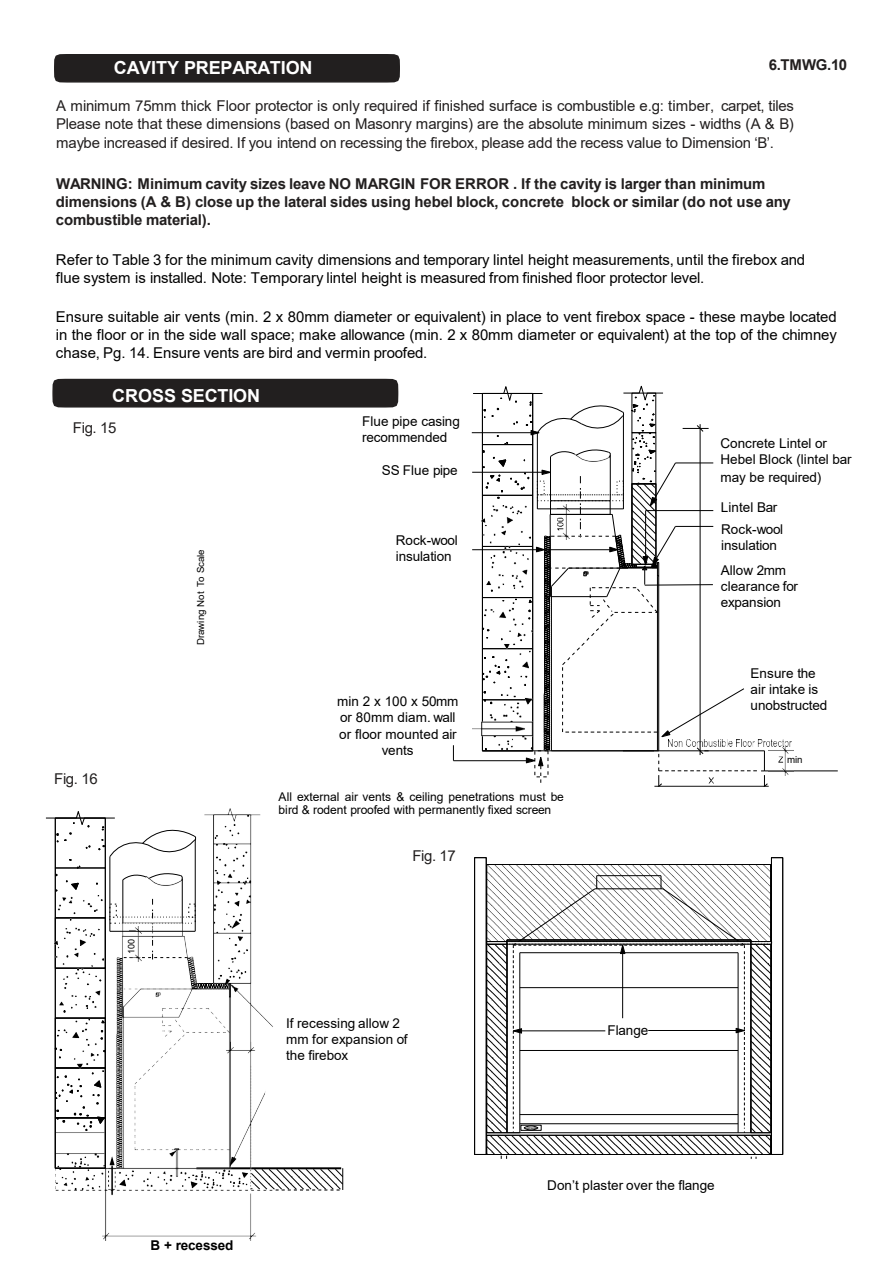
<style>
.page{position:relative;width:893px;height:1264px;background:#fff}
.page>*{position:absolute;margin:0;border:0;box-sizing:border-box;transform-origin:0 0}
.t1{font:700 18px "Arial";letter-spacing:-.005em;color:#fff}
.t2{font:15px/18px "Arial";color:#000}
.t3{font:15px/18.8px "Arial";letter-spacing:-.015em;color:#221f1f;text-align:justify}
.t4{font:700 15px/18px "Arial";letter-spacing:-.01em;color:#221f1f}
.t5{font:13.5px/16.4px "Arial";color:#000}
.t6{font:700 13.5px "Arial";letter-spacing:-.01em;color:#000}
.t7{font:12px/13.5px "Arial";letter-spacing:-.005em;color:#000}
.t8{font:9.75px "Arial";color:#000}
.t9{font:9px "Arial";color:#000}
.t10{font:3px "Arial";letter-spacing:-.085em;color:#000}
</style>
<div class="page">
<svg style="left:52px;top:378px;width:347px;height:30px"></svg>
<div style="left:54px;top:54px;width:346px;height:29px;background:#221f1f"></div>
<svg style="left:453px;top:745px;width:1px;height:15px"></svg>
<hr style="left:453px;top:760px;width:73px;height:1px;background:#000">
<hr style="left:196px;top:1167px;width:145px;height:2px;background:#000">
<svg style="left:274px;top:1168px;width:69px;height:22px"></svg>
<img style="left:55px;top:808px;width:219px;height:432px">
<hr style="left:122px;top:880px;width:1px;height:43px;background:#000">
<hr style="left:182px;top:879px;width:1px;height:44px;background:#000">
<hr style="left:109px;top:856px;width:1px;height:75px;background:#000">
<hr style="left:195px;top:839px;width:1px;height:92px;background:#000">
<hr style="left:110px;top:931px;width:85px;height:1px;background:#000">
<div style="left:55px;top:968px;width:51px;height:50px;border:1px solid #000"></div>
<div style="left:55px;top:818px;width:51px;height:350px;border:1px solid #000"></div>
<svg style="left:55px;top:1047px;width:2px;height:11px"></svg>
<img style="left:55px;top:896px;width:48px;height:113px">
<img style="left:57px;top:1019px;width:46px;height:53px">
<svg style="left:46px;top:809px;width:150px;height:82px"></svg>
<svg style="left:55px;top:1072px;width:50px;height:59px"></svg>
<svg style="left:109px;top:899px;width:87px;height:25px"></svg>
<svg style="left:123px;top:940px;width:64px;height:19px"></svg>
<div style="left:474px;top:857px;width:12px;height:298px;border:1px solid #000"></div>
<div style="left:771px;top:857px;width:12px;height:298px;border:1px solid #000"></div>
<svg style="left:486px;top:864px;width:286px;height:295px"></svg>
<hr style="left:622px;top:953px;width:1px;height:65px;background:#000">
<svg style="left:472px;top:385px;width:366px;height:402px"></svg>
<div style="left:266px;top:1063px;width:153px;height:81px;background:#fff"></div>
<p class="t1" style="left:114px;top:55px;width:200px">CAVITY PREPARATION</p>
<p class="t4" style="left:768px;top:56px;width:80px">6.TMWG.10</p>
<p class="t3" style="left:56px;top:96px;width:739px">A minimum 75mm thick Floor protector is only required if finished surface is combustible e.g: timber, carpet, tiles Please note that these dimensions (based on Masonry margins) are the absolute minimum sizes - widths (A &amp; B) maybe increased if desired. If you intend on recessing the firebox, please add the recess value to Dimension ‘B’.</p>
<p class="t4" style="left:56px;top:175px;width:736px">WARNING: Minimum cavity sizes leave NO MARGIN FOR ERROR . If the cavity is larger than minimum dimensions (A &amp; B) close up the lateral sides using hebel block, concrete block or similar (do not use any combustible material).</p>
<p class="t2" style="left:56px;top:250px;width:750px">Refer to Table 3 for the minimum cavity dimensions and temporary lintel height measurements, until the firebox and flue system is installed. Note: Temporary lintel height is measured from finished floor protector level.</p>
<p class="t2" style="left:56px;top:308px;width:782px;text-align:justify">Ensure suitable air vents (min. 2 x 80mm diameter or equivalent) in place to vent firebox space - these maybe located in the floor or in the side wall space; make allowance (min. 2 x 80mm diameter or equivalent) at the top of the chimney chase, Pg. 14. Ensure vents are bird and vermin proofed.</p>
<p class="t1" style="left:112px;top:383px;width:149px">CROSS SECTION</p>
<p class="t3" style="left:73px;top:419px;width:45px">Fig. 15</p>
<p class="t3" style="left:54px;top:769px;width:45px">Fig. 16</p>
<p class="t9" style="left:125px;top:954px;width:16px;rotate:-90deg">100</p>
<p class="t8" style="left:194px;top:645px;width:97px;rotate:-90deg">Drawing Not To Scale</p>
<p class="t6" style="left:150px;top:1236px;width:84px">B + recessed</p>
<p class="t5" style="left:362px;top:413px;width:99px">Flue pipe casing recommended</p>
<p class="t5" style="left:381px;top:462px;width:77px">SS Flue pipe</p>
<p class="t5" style="left:396px;top:532px;width:64px">Rock-wool insulation</p>
<p class="t5" style="left:337px;top:693px;width:123px;text-align:center">min 2 x 100 x 50mm or 80mm diam. wall or floor mounted air vents</p>
<p class="t7" style="left:278px;top:789px;width:287px">All external air vents &amp; ceiling penetrations must be bird &amp; rodent proofed with permanently fixed screen</p>
<p class="t3" style="left:412px;top:846px;width:45px">Fig. 17</p>
<p class="t5" style="left:286px;top:1015px;width:123px">If recessing allow 2 mm for expansion of</p>
<p class="t5" style="left:286px;top:1047px;width:64px">the firebox</p>
<p class="t5" style="left:283px;top:1022px;width:62px">for firebox expansion</p>
<p class="t10" style="left:526px;top:1125px;width:13px">Jetmaster</p>
<p class="t5" style="left:607px;top:1022px;width:42px">Flange</p>
<p class="t5" style="left:720px;top:435px;width:133px">Concrete Lintel or<br>Hebel Block (lintel bar</p>
<p class="t5" style="left:720px;top:468px;width:102px">may be required)</p>
<p class="t5" style="left:720px;top:499px;width:58px">Lintel Bar</p>
<p class="t5" style="left:721px;top:521px;width:64px">Rock-wool insulation</p>
<p class="t5" style="left:720px;top:562px;width:79px">Allow 2mm clearance for expansion</p>
<p class="t5" style="left:750px;top:665px;width:78px">Ensure the air intake is unobstructed</p>
<p class="t8" style="left:787px;top:753px;width:17px">min</p>
<p class="t5" style="left:547px;top:1176px;width:169px">Don’t plaster over the flange</p>
</div>
